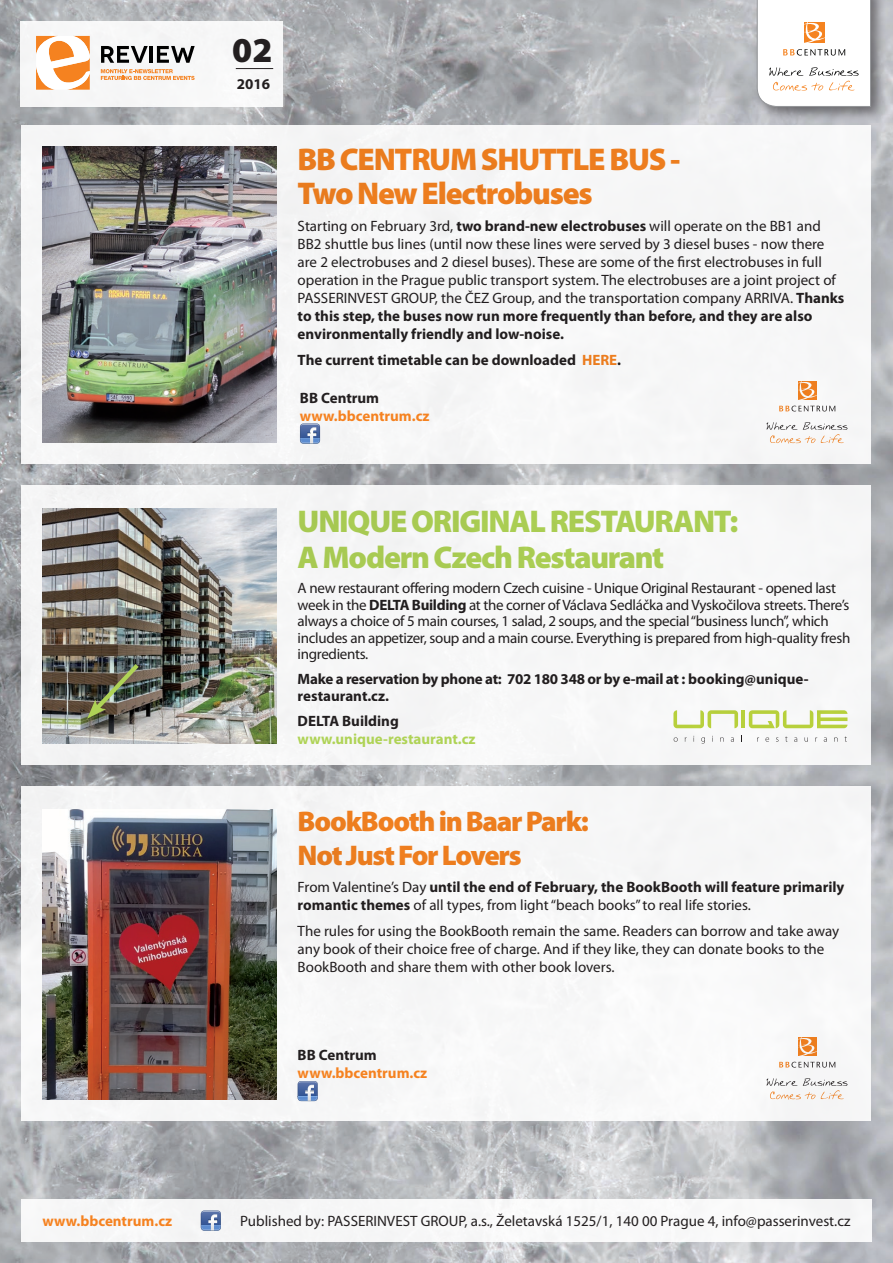
<style>
.page{position:relative;width:893px;height:1263px;background:#fff}
.page>*{position:absolute;margin:0;border:0;box-sizing:border-box;transform-origin:0 0}
.t1{font:900 35.1px "Myriad Pro";color:#231f20}
.t2{font:900 31.5px/36px "Myriad Pro";letter-spacing:-.04em;color:#afd356}
.t3{font:900 31.5px/34.5px "Myriad Pro";letter-spacing:-.04em;color:#f58220}
.t4{font:900 28.5px/34.2px "Myriad Pro";letter-spacing:-.045em;color:#f58220}
.t5{font:15px/18px "Myriad Pro";color:#231f20}
.t6{font:15px/16.5px "Myriad Pro";letter-spacing:-.02em;color:#231f20}
.t7{font:700 15px/16.5px "Myriad Pro";letter-spacing:-.02em;color:#231f20}
.t8{font:700 15px "Myriad Pro";color:#231f20}
.t9{font:700 15px "Myriad Pro";color:#f58220}
.t10{font:700 15px "Myriad Pro";color:#afd356}
.s1{font-weight:700}
.s2{color:#f58220}
</style>
<div class="page">
<img style="left:0;top:0;width:893px;height:1263px">
<div style="left:22px;top:1199px;width:850px;height:43px;background:#f7f7f8"></div>
<div style="left:21px;top:21px;width:262px;height:86px;background:#f7f7f7"></div>
<hr style="left:236px;top:68px;width:37px;height:1px;background:#231f20">
<svg style="left:201px;top:1210px;width:20px;height:20px"></svg>
<div style="left:754px;top:0;width:132px;height:122px;background:#231f20;opacity:.5"></div>
<svg style="left:757px;top:0;width:114px;height:107px"></svg>
<div style="left:22px;top:125px;width:849px;height:339px;background:#f6f6f7"></div>
<img style="left:43px;top:146px;width:233px;height:297px">
<div style="left:22px;top:485px;width:849px;height:280px;background:#f7f7f7"></div>
<img style="left:43px;top:508px;width:233px;height:235px">
<svg style="left:300px;top:423px;width:20px;height:21px"></svg>
<svg style="left:673px;top:710px;width:65px;height:18px"></svg>
<hr style="left:742px;top:710px;width:3px;height:18px;background:#bdd63e">
<svg style="left:749px;top:710px;width:98px;height:18px"></svg>
<svg style="left:674px;top:737px;width:4px;height:5px"></svg>
<svg style="left:701px;top:737px;width:4px;height:6px"></svg>
<svg style="left:720px;top:737px;width:4px;height:5px"></svg>
<svg style="left:731px;top:737px;width:3px;height:5px"></svg>
<svg style="left:765px;top:737px;width:4px;height:5px"></svg>
<svg style="left:794px;top:737px;width:3px;height:5px"></svg>
<svg style="left:824px;top:737px;width:3px;height:5px"></svg>
<svg style="left:834px;top:737px;width:4px;height:5px"></svg>
<div style="left:22px;top:786px;width:849px;height:335px;background:#f7f7f8"></div>
<img style="left:43px;top:809px;width:233px;height:291px">
<svg style="left:298px;top:1081px;width:20px;height:20px"></svg>
<svg style="left:779px;top:406px;width:56px;height:5px"></svg>
<svg style="left:798px;top:381px;width:19px;height:18px"></svg>
<svg style="left:766px;top:422px;width:81px;height:22px"></svg>
<svg style="left:779px;top:1062px;width:56px;height:5px"></svg>
<svg style="left:798px;top:1037px;width:19px;height:18px"></svg>
<svg style="left:766px;top:1078px;width:81px;height:22px"></svg>
<img style="left:87px;top:659px;width:56px;height:60px">
<svg style="left:101px;top:46px;width:47px;height:17px"></svg>
<hr style="left:150px;top:46px;width:3px;height:17px;background:#000">
<svg style="left:157px;top:46px;width:38px;height:17px"></svg>
<svg style="left:36px;top:36px;width:54px;height:54px"></svg>
<svg style="left:101px;top:69px;width:94px;height:11px"></svg>
<p class="t9" style="left:43px;top:1211px;width:131px">www.bbcentrum.cz</p>
<h1 class="t1" style="left:232px;top:30px;width:42px">02</h1>
<p class="t8" style="left:237px;top:74px;width:35px">2016</p>
<h2 class="t3" style="left:298px;top:142px;width:384px">BB CENTRUM SHUTTLE BUS -<br>Two New Electrobuses</h2>
<p class="t5" style="left:298px;top:217px;width:548px">Starting on February 3rd, <span class="s1">two brand-new electrobuses</span> will operate on the BB1 and BB2 shuttle bus lines (until now these lines were served by 3 diesel buses - now there are 2 electrobuses and 2 diesel buses). These are some of the first electrobuses in full operation in the Prague public transport system. The electrobuses are a joint project of PASSERINVEST GROUP, the ČEZ Group, and the transportation company ARRIVA. <span class="s1">Thanks to this step, the buses now run more frequently than before, and they are also environmentally friendly and low-noise.</span></p>
<p class="t8" style="left:298px;top:351px;width:325px">The current timetable can be downloaded <span class="s2">HERE</span>.</p>
<p class="t8" style="left:300px;top:388px;width:81px">BB Centrum</p>
<p class="t9" style="left:300px;top:406px;width:131px">www.bbcentrum.cz</p>
<h2 class="t2" style="left:298px;top:504px;width:442px">UNIQUE ORIGINAL RESTAURANT:<br>A Modern Czech Restaurant</h2>
<p class="t6" style="left:298px;top:580px;width:554px">A new restaurant offering modern Czech cuisine - Unique Original Restaurant - opened last week in the <span class="s1">DELTA Building</span> at the corner of Václava Sedláčka and Vyskočilova streets. There’s always a choice of 5 main courses, 1 salad, 2 soups, and the special “business lunch”, which includes an appetizer, soup and a main course. Everything is prepared from high-quality fresh ingredients.</p>
<p class="t7" style="left:298px;top:670px;width:512px">Make a reservation by phone at: 702 180 348 or by e-mail at : booking@unique&shy;restaurant.cz.</p>
<p class="t8" style="left:298px;top:711px;width:103px">DELTA Building</p>
<p class="t10" style="left:298px;top:729px;width:179px">www.unique-restaurant.cz</p>
<h3 class="t4" style="left:298px;top:804px;width:293px">BookBooth in Baar Park:<br>Not Just For Lovers</h3>
<p class="t5" style="left:298px;top:877px;width:548px">From Valentine’s Day <span class="s1">until the end of February, the BookBooth will feature primarily romantic themes</span> of all types, from light “beach books” to real life stories.</p>
<p class="t5" style="left:298px;top:922px;width:543px">The rules for using the BookBooth remain the same. Readers can borrow and take away any book of their choice free of charge. And if they like, they can donate books to the<br>BookBooth and share them with other book lovers.</p>
<p class="t8" style="left:298px;top:1045px;width:81px">BB Centrum</p>
<p class="t9" style="left:298px;top:1063px;width:131px">www.bbcentrum.cz</p>
<p class="t5" style="left:240px;top:1212px;width:612px">Published by: PASSERINVEST GROUP, a.s., Želetavská 1525/1, 140 00 Prague 4, info@passerinvest.cz</p>
</div>
